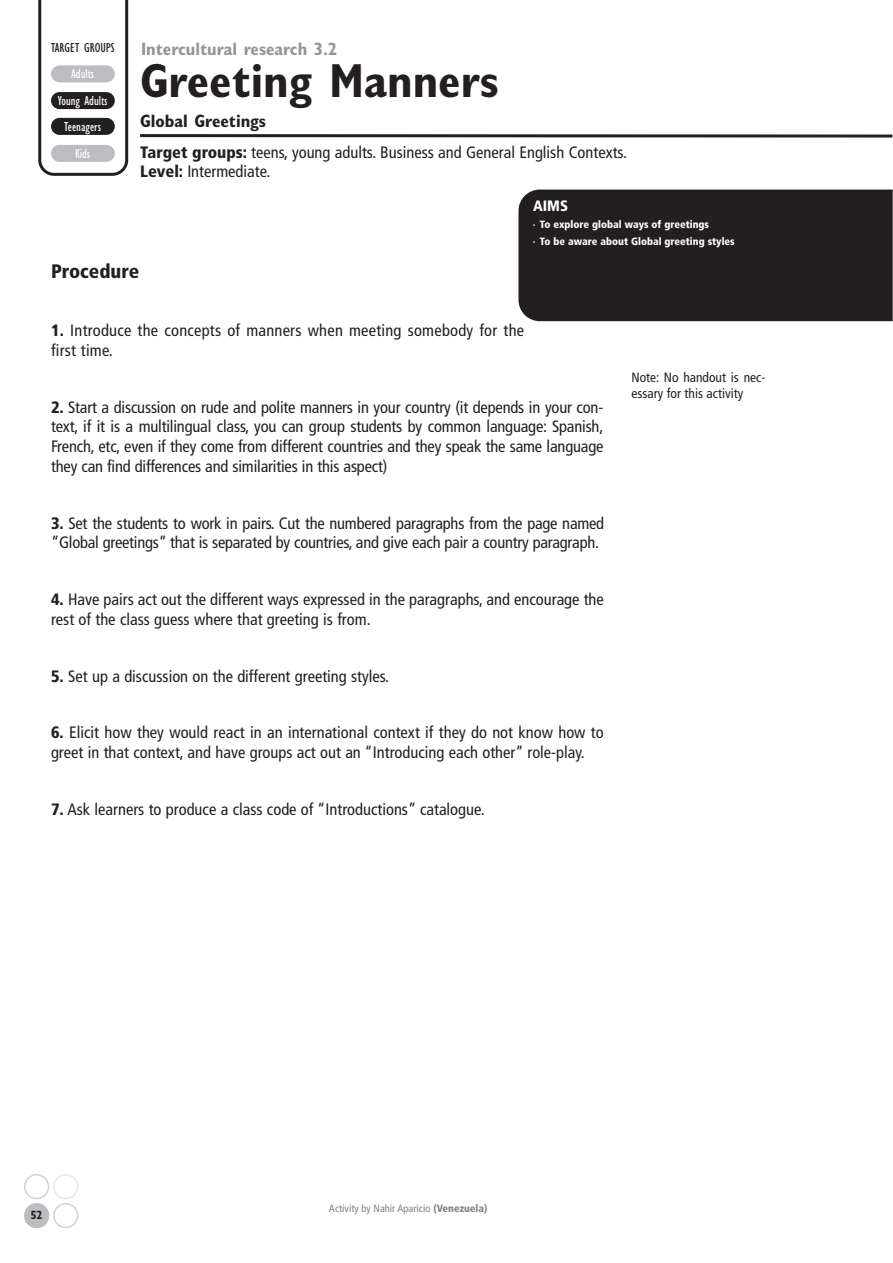
<style>
.page{position:relative;width:893px;height:1263px;background:#fff}
.page>*{position:absolute;margin:0;border:0;box-sizing:border-box;transform-origin:0 0}
.t1{font:700 condensed 48px "Gill Sans Std";color:#231f20}
.t2{font:900 condensed 19.5px "Frutiger LT Std";color:#231f20}
.t3{font:700 condensed 18px "Gill Sans Std";color:#939598}
.t4{font:700 condensed 18px "Gill Sans Std";color:#231f20}
.t5{font:condensed 16.5px/19.8px "Frutiger LT Std";color:#231f20}
.t6{font:900 condensed 15px "Frutiger LT Std";color:#fff}
.t7{font:condensed 13.5px/16.2px "Frutiger LT Std";color:#231f20}
.t8{font:condensed 13.5px/27px "Gill Sans Std";color:#fff;text-align:center}
.t9{font:condensed 13.5px "Gill Sans Std";color:#231f20}
.t10{font:700 condensed 12px "Gill Sans Std";color:#231f20}
.t11{font:900 condensed 10.5px/16.8px "Frutiger LT Std";color:#fff}
.t12{font:condensed 10.5px "Frutiger LT Std";color:#808285}
.s1{font-weight:900}
</style>
<div class="page">
<svg style="left:38px;top:0;width:90px;height:176px"></svg>
<svg style="left:140px;top:134px;width:753px;height:4px;background:#595657"></svg>
<svg style="left:24px;top:1174px;width:54px;height:54px"></svg>
<div style="left:24px;top:1203px;width:25px;height:25px;background:#bcbdc0;border-radius:50%"></div>
<div style="left:51px;top:65px;width:64px;height:17px;background:#bcbdc0;border-radius:9px"></div>
<div style="left:51px;top:118px;width:64px;height:17px;background:#231f20;border-radius:9px"></div>
<div style="left:51px;top:145px;width:64px;height:17px;background:#bcbdc0;border-radius:9px"></div>
<div style="left:518px;top:190px;width:375px;height:131px;background:#231f20"></div>
<div style="left:51px;top:92px;width:64px;height:17px;background:#231f20;border-radius:9px"></div>
<p class="t9" style="left:51px;top:42px;width:65px">TARGET GROUPS</p>
<p class="t3" style="left:141px;top:42px;width:198px">Intercultural research 3.2</p>
<p class="t8" style="left:71px;top:61px;width:25px">Adults</p>
<p class="t8" style="left:58px;top:88px;width:51px">Young Adults</p>
<p class="t8" style="left:64px;top:114px;width:38px">Teenagers<br>Kids</p>
<h1 class="t1" style="left:140px;top:63px;width:360px">Greeting Manners</h1>
<p class="t4" style="left:140px;top:114px;width:127px">Global Greetings</p>
<p class="t5" style="left:140px;top:143px;width:488px"><span class="s1">Target groups:</span> teens, young adults. Business and General English Contexts.<br><span class="s1">Level:</span> Intermediate.</p>
<p class="t6" style="left:533px;top:200px;width:36px">AIMS</p>
<p class="t11" style="left:533px;top:217px;width:203px">· To explore global ways of greetings<br>· To be aware about Global greeting styles</p>
<p class="t2" style="left:51px;top:264px;width:90px">Procedure</p>
<p class="t5" style="left:51px;top:322px;width:475px"><span class="s1">1.</span> Introduce the concepts of manners when meeting somebody for the first time.</p>
<p class="t5" style="left:51px;top:398px;width:554px;text-align:justify"><span class="s1">2.</span> Start a discussion on rude and polite manners in your country (it depends in your con&shy;text, if it is a multilingual class, you can group students by common language: Spanish, French, etc, even if they come from different countries and they speak the same language they can find differences and similarities in this aspect)</p>
<p class="t5" style="left:51px;top:514px;width:555px"><span class="s1">3.</span> Set the students to work in pairs. Cut the numbered paragraphs from the page named “Global greetings” that is separated by countries, and give each pair a country paragraph.</p>
<p class="t5" style="left:51px;top:591px;width:554px"><span class="s1">4.</span> Have pairs act out the different ways expressed in the paragraphs, and encourage the rest of the class guess where that greeting is from.</p>
<p class="t5" style="left:51px;top:667px;width:340px"><span class="s1">5.</span> Set up a discussion on the different greeting styles.</p>
<p class="t5" style="left:51px;top:724px;width:554px"><span class="s1">6.</span> Elicit how they would react in an international context if they do not know how to greet in that context, and have groups act out an “Introducing each other” role-play.</p>
<p class="t5" style="left:51px;top:800px;width:435px"><span class="s1">7.</span> Ask learners to produce a class code of “Introductions” catalogue.</p>
<p class="t7" style="left:631px;top:370px;width:135px">Note: No handout is nec&shy;essary for this activity</p>
<p class="t10" style="left:30px;top:1211px;width:14px">52</p>
<p class="t12" style="left:329px;top:1204px;width:160px">Activity by Nahir Aparicio <span class="s1">(Venezuela)</span></p>
</div>
